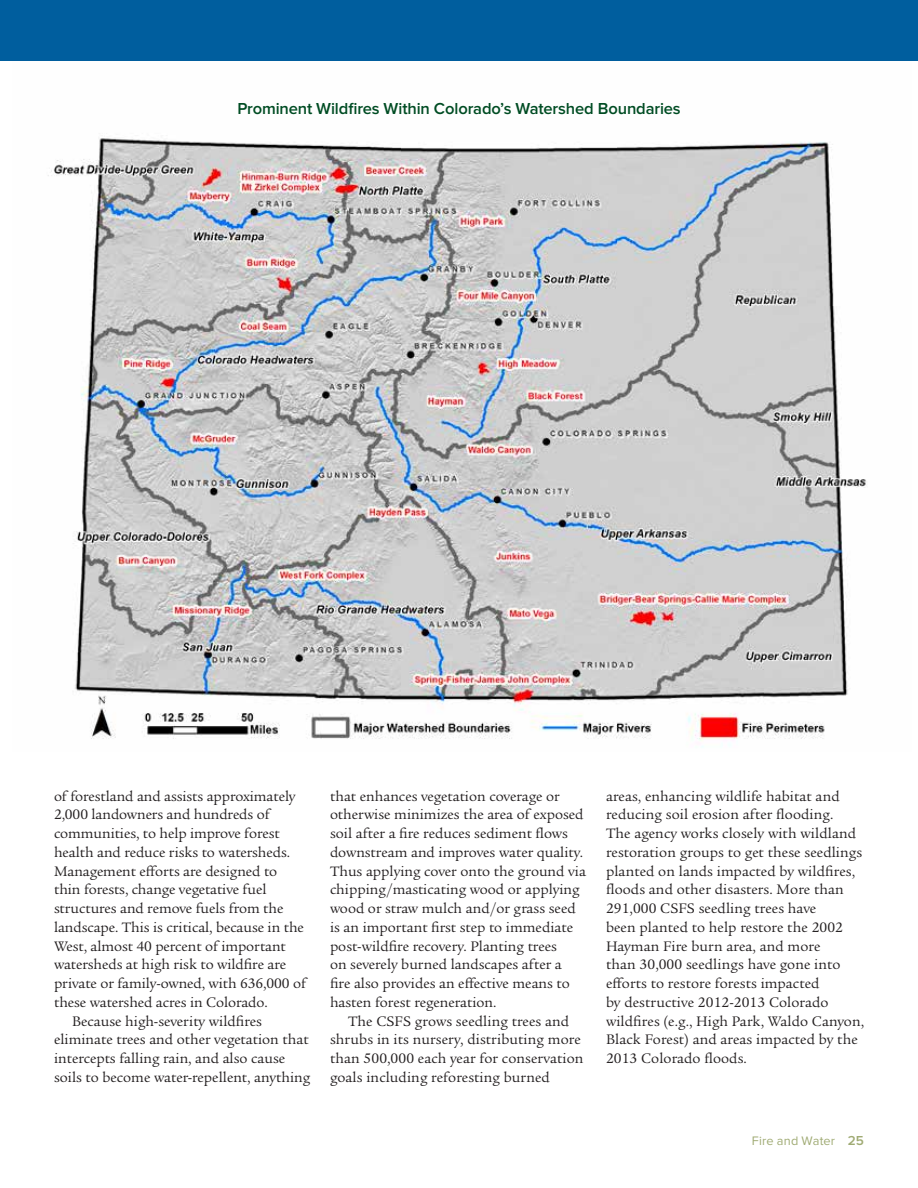
<style>
.page{position:relative;width:918px;height:1188px;background:#fff}
.page>*{position:absolute;margin:0;border:0;box-sizing:border-box;transform-origin:0 0}
.t1{font:600 16.5px "Proxima Nova";letter-spacing:-.01em;color:#004c23}
.t2{font:15px/18.8px "Legacy Serif ITC Std";color:#231f20}
.t3{font:12.75px "Proxima Nova";letter-spacing:.015em;color:#a0ab74}
.s1{font-weight:600;font-size:13.5px}
</style>
<div class="page">
<img style="left:48px;top:138px;width:818px;height:610px">
<div style="left:0;top:0;width:918px;height:61px;background:#005e9e"></div>
<p class="t1" style="left:237px;top:99px;width:445px">Prominent Wildfires Within Colorado’s Watershed Boundaries</p>
<p class="t2" style="left:54px;top:787px;width:243px">of forestland and assists approximately</p>
<p class="t2" style="left:54px;top:805px;width:217px">2,000 landowners and hundreds of</p>
<p class="t2" style="left:54px;top:824px;width:227px">communities, to help improve forest</p>
<p class="t2" style="left:54px;top:843px;width:238px">health and reduce risks to watersheds.</p>
<p class="t2" style="left:54px;top:862px;width:225px">Management efforts are designed to</p>
<p class="t2" style="left:54px;top:880px;width:214px">thin forests, change vegetative fuel</p>
<p class="t2" style="left:54px;top:899px;width:231px">structures and remove fuels from the</p>
<p class="t2" style="left:54px;top:918px;width:252px">landscape. This is critical, because in the</p>
<p class="t2" style="left:54px;top:937px;width:233px">West, almost 40 percent of important</p>
<p class="t2" style="left:54px;top:955px;width:234px">watersheds at high risk to wildfire are</p>
<p class="t2" style="left:54px;top:974px;width:254px">private or family-owned, with 636,000 of</p>
<p class="t2" style="left:54px;top:993px;width:215px">these watershed acres in Colorado.</p>
<p class="t2" style="left:72px;top:1012px;width:192px">Because high-severity wildfires</p>
<p class="t2" style="left:54px;top:1030px;width:256px">eliminate trees and other vegetation that</p>
<p class="t2" style="left:54px;top:1049px;width:233px">intercepts falling rain, and also cause</p>
<p class="t2" style="left:54px;top:1068px;width:258px">soils to become water-repellent, anything</p>
<p class="t2" style="left:330px;top:787px;width:257px">that enhances vegetation coverage or otherwise minimizes the area of exposed soil after a fire reduces sediment flows downstream and improves water quality.<br>Thus applying cover onto the ground via chipping/masticating wood or applying wood or straw mulch and/or grass seed is an important first step to immediate post-wildfire recovery. Planting trees<br>on severely burned landscapes after a fire also provides an effective means to hasten forest regeneration.</p>
<p class="t2" style="left:330px;top:1012px;width:255px;text-indent:18px">The CSFS grows seedling trees and shrubs in its nursery, distributing more than 500,000 each year for conservation goals including reforesting burned</p>
<p class="t2" style="left:606px;top:787px;width:260px">areas, enhancing wildlife habitat and reducing soil erosion after flooding.<br>The agency works closely with wildland restoration groups to get these seedlings planted on lands impacted by wildfires, floods and other disasters. More than 291,000 CSFS seedling trees have<br>been planted to help restore the 2002<br>Hayman Fire burn area, and more<br>than 30,000 seedlings have gone into efforts to restore forests impacted<br>by destructive 2012-2013 Colorado wildfires (e.g., High Park, Waldo Canyon, Black Forest) and areas impacted by the 2013 Colorado floods.</p>
<p class="t3" style="left:752px;top:1133px;width:114px">Fire and Water <span class="s1">25</span></p>
</div>
